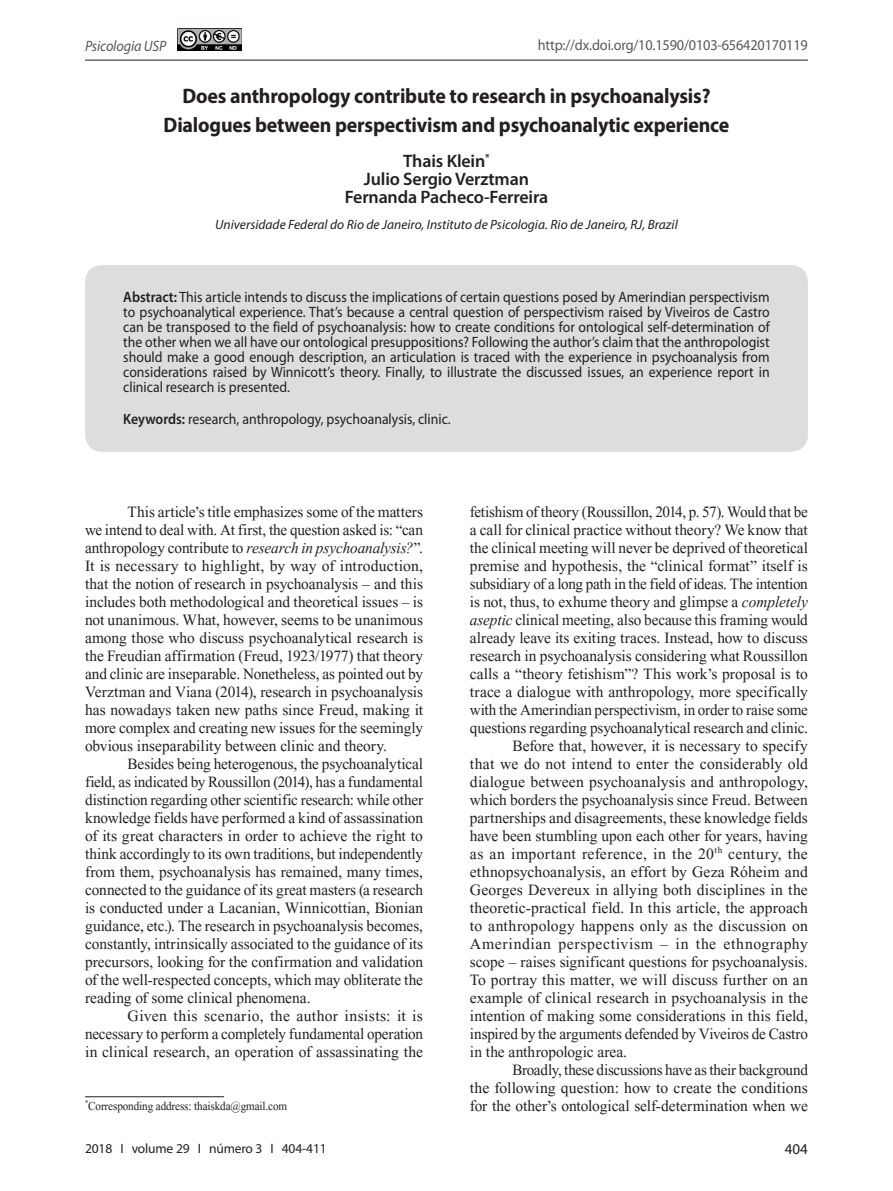
<style>
.page{position:relative;width:893px;height:1191px;background:#fff}
.page>*{position:absolute;margin:0;border:0;box-sizing:border-box;transform-origin:0 0}
.titulo{font:700 21px/28.5px "Myriad Pro";letter-spacing:-.01em;color:#231f20;text-align:center;scale:.95 1}
.TEXTO{font:19.5px/18px "Aparajita";color:#231f20;text-align:justify}
.TEXTO-2{font:19.5px/18px "Aparajita";color:#231f20;text-align:justify;scale:.96 1}
.autores{font:600 18px "Myriad Pro";letter-spacing:-.01em;color:#231f20}
.resumo{font:15px/15px "Myriad Pro";color:#231f20;text-align:justify;scale:.92 1}
.palavras-chave{font:15px "Myriad Pro";color:#231f20;scale:.92 1}
.doi{font:15px "Myriad Pro";letter-spacing:-.01em;color:#57585a;scale:.95 1}
.rodape-1st{font:15px "Aparajita";letter-spacing:-.005em;color:#231f20;scale:.92 1}
.t1{font:italic 15px "Myriad Pro";letter-spacing:-.01em;color:#57585a;scale:.95 1}
.resumo-2{font:15px "Myriad Pro";color:#231f20}
.instituicao{font:italic 13.5px "Myriad Pro";color:#231f20}
.t2{font:13.5px "Myriad Pro";letter-spacing:-.01em;color:#231f20}
.s1{font-weight:600}
.s2{font-style:italic}
</style>
<div class="page">
<hr style="left:85px;top:60px;width:723px;height:1px;background:#231f20">
<img style="left:178px;top:28px;width:63px;height:22px">
<hr style="left:85px;top:1096px;width:139px;height:1px;background:#231f20">
<div style="left:85px;top:265px;width:723px;height:187px;background:#dcdddf;border-radius:17px"></div>
<p class="doi" style="left:538px;top:35px;width:286px">http://dx.doi.org/10.1590/0103-656420170119</p>
<p class="titulo" style="left:164px;top:81px;width:597px">Does anthropology contribute to research in psychoanalysis?<br>Dialogues between perspectivism and psychoanalytic experience</p>
<p class="autores" style="left:403px;top:149px;width:88px">Thais Klein<sup>*</sup></p>
<p class="autores" style="left:364px;top:167px;width:166px">Julio Sergio Verztman</p>
<p class="autores" style="left:345px;top:185px;width:205px">Fernanda Pacheco-Ferreira</p>
<p class="instituicao" style="left:215px;top:216px;width:464px">Universidade Federal do Rio de Janeiro, Instituto de Psicologia. Rio de Janeiro, RJ, Brazil</p>
<p class="t1" style="left:85px;top:36px;width:87px">Psicologia USP</p>
<p class="resumo" style="left:123px;top:289px;width:704px"><span class="s1">Abstract:</span> This article intends to discuss the implications of certain questions posed by Amerindian perspectivism to psychoanalytical experience. That’s because a central question of perspectivism raised by Viveiros de Castro can be transposed to the field of psychoanalysis: how to create conditions for ontological self-determination of the other when we all have our ontological presuppositions? Following the author’s claim that the anthropologist should make a good enough description, an articulation is traced with the experience in psychoanalysis from considerations raised by Winnicott’s theory. Finally, to illustrate the discussed issues, an experience report in clinical research is presented.</p>
<p class="palavras-chave" style="left:123px;top:410px;width:357px"><span class="s1">Keywords:</span> research, anthropology, psychoanalysis, clinic.</p>
<p class="TEXTO" style="left:85px;top:504px;width:340px;text-indent:43px">This article’s title emphasizes some of the matters we intend to deal with. At first, the question asked is: “can anthropology contribute to <span class="s2">research in psychoanalysis?</span>”.<br>It is necessary to highlight, by way of introduction, that the notion of research in psychoanalysis – and this includes both methodological and theoretical issues – is not unanimous. What, however, seems to be unanimous among those who discuss psychoanalytical research is the Freudian affirmation (Freud, 1923/1977) that theory and clinic are inseparable. Nonetheless, as pointed out by Verztman and Viana (2014), research in psychoanalysis has nowadays taken new paths since Freud, making it more complex and creating new issues for the seemingly obvious inseparability between clinic and theory.</p>
<p class="TEXTO" style="left:85px;top:756px;width:340px;text-indent:43px">Besides being heterogenous, the psychoanalytical field, as indicated by Roussillon (2014), has a fundamental distinction regarding other scientific research: while other knowledge fields have performed a kind of assassination of its great characters in order to achieve the right to think accordingly to its own traditions, but independently from them, psychoanalysis has remained, many times, connected to the guidance of its great masters (a research is conducted under a Lacanian, Winnicottian, Bionian guidance, etc.). The research in psychoanalysis becomes, constantly, intrinsically associated to the guidance of its precursors, looking for the confirmation and validation of the well-respected concepts, which may obliterate the reading of some clinical phenomena.</p>
<p class="TEXTO" style="left:85px;top:1008px;width:340px;text-indent:43px">Given this scenario, the author insists: it is necessary to perform a completely fundamental operation in clinical research, an operation of assassinating the</p>
<p class="rodape-1st" style="left:85px;top:1096px;width:221px"><sup>*</sup>Corresponding address: thaiskda@gmail.com</p>
<p class="TEXTO-2" style="left:470px;top:504px;width:354px">fetishism of theory (Roussillon, 2014, p. 57). Would that be a call for clinical practice without theory? We know that the clinical meeting will never be deprived of theoretical premise and hypothesis, the “clinical format” itself is subsidiary of a long path in the field of ideas. The intention is not, thus, to exhume theory and glimpse a <span class="s2">completely aseptic</span> clinical meeting, also because this framing would already leave its exiting traces. Instead, how to discuss research in psychoanalysis considering what Roussillon calls a “theory fetishism”? This work’s proposal is to trace a dialogue with anthropology, more specifically with the Amerindian perspectivism, in order to raise some questions regarding psychoanalytical research and clinic.</p>
<p class="TEXTO" style="left:470px;top:738px;width:340px;text-indent:43px">Before that, however, it is necessary to specify that we do not intend to enter the considerably old dialogue between psychoanalysis and anthropology, which borders the psychoanalysis since Freud. Between partnerships and disagreements, these knowledge fields have been stumbling upon each other for years, having as an important reference, in the 20<sup>th</sup> century, the ethnopsychoanalysis, an effort by Geza Róheim and Georges Devereux in allying both disciplines in the theoretic-practical field. In this article, the approach to anthropology happens only as the discussion on Amerindian perspectivism – in the ethnography scope – raises significant questions for psychoanalysis.<br>To portray this matter, we will discuss further on an example of clinical research in psychoanalysis in the intention of making some considerations in this field, inspired by the arguments defended by Viveiros de Castro in the anthropologic area.</p>
<p class="TEXTO-2" style="left:470px;top:1062px;width:354px;text-indent:43px">Broadly, these discussions have as their background the following question: how to create the conditions for the other’s ontological self-determination when we</p>
<p class="t2" style="left:85px;top:1140px;width:243px">2018 I volume 29 I número 3 I 404-411</p>
<p class="resumo-2" style="left:785px;top:1139px;width:25px">404</p>
</div>
